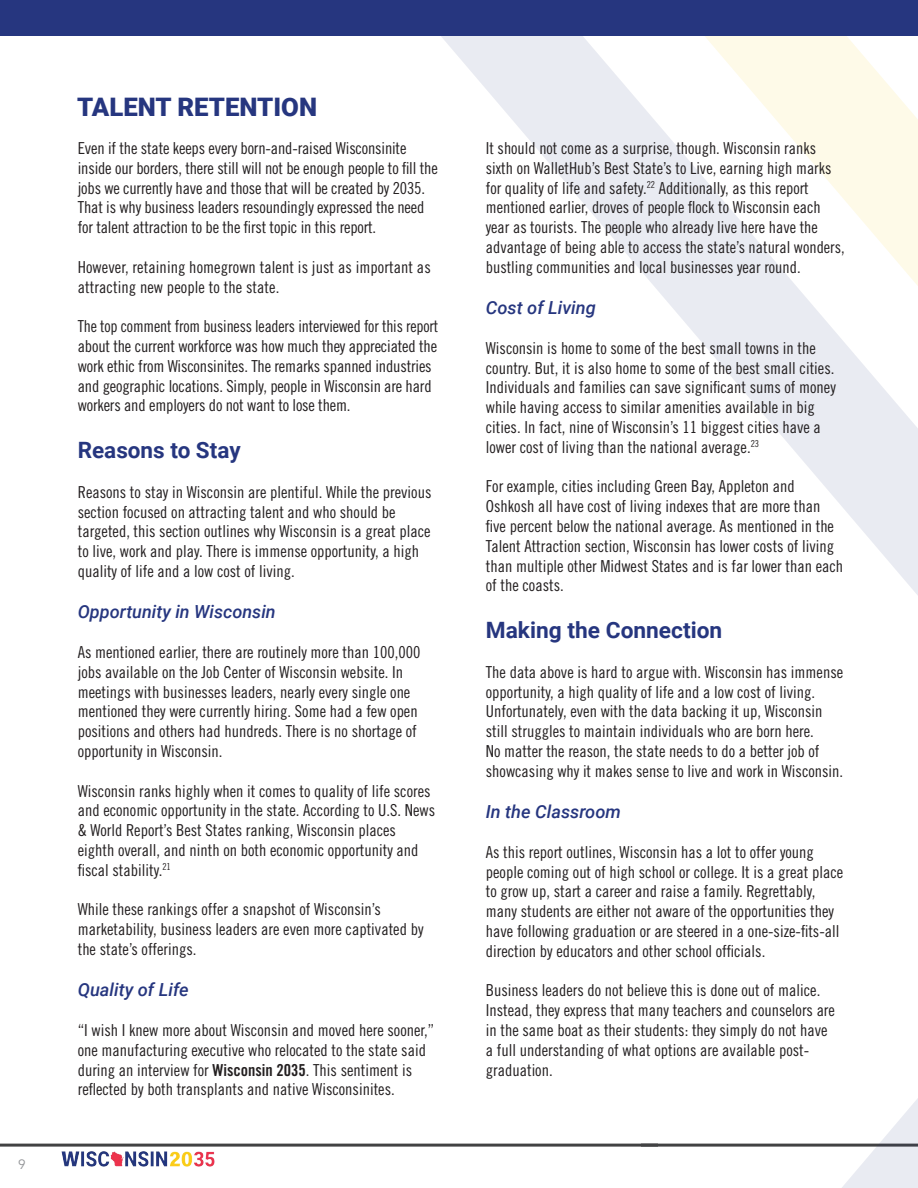
<style>
.page{position:relative;width:918px;height:1188px;background:#fff}
.page>*{position:absolute;margin:0;border:0;box-sizing:border-box;transform-origin:0 0}
.t1{font:900 25.5px "Roboto";color:#26367f}
.t2{font:700 22.5px "Roboto";color:#26367f}
.t3{font:italic 500 18px "Roboto";color:#26367f}
.t4{font:16.5px/19.8px "Trade Gothic LT Std Cn 18";color:#231f20}
.t5{font:13.5px "Avenir LT Std";color:#939598}
.s1{font-family:"Trade Gothic LT Std Bd Cn 20"}
</style>
<div class="page">
<hr style="left:642px;top:1144px;width:276px;height:3px;background:#414243">
<hr style="left:0;top:1144px;width:658px;height:3px;background:#414243">
<svg style="left:441px;top:36px;width:477px;height:559px"></svg>
<svg style="left:684px;top:1098px;width:234px;height:90px"></svg>
<img style="left:61px;top:1151px;width:154px;height:16px">
<div style="left:0;top:0;width:918px;height:36px;background:#26367f"></div>
<p class="t5" style="left:18px;top:1157px;width:9px">9</p>
<h1 class="t1" style="left:77px;top:89px;width:241px">TALENT RETENTION</h1>
<p class="t4" style="left:78px;top:138px;width:362px">Even if the state keeps every born-and-raised Wisconsinite inside our borders, there still will not be enough people to fill the jobs we currently have and those that will be created by 2035.<br>That is why business leaders resoundingly expressed the need for talent attraction to be the first topic in this report.</p>
<p class="t4" style="left:78px;top:257px;width:355px">However, retaining homegrown talent is just as important as attracting new people to the state.</p>
<p class="t4" style="left:78px;top:316px;width:362px">The top comment from business leaders interviewed for this report about the current workforce was how much they appreciated the work ethic from Wisconsinites. The remarks spanned industries and geographic locations. Simply, people in Wisconsin are hard workers and employers do not want to lose them.</p>
<h2 class="t2" style="left:78px;top:434px;width:164px">Reasons to Stay</h2>
<p class="t4" style="left:78px;top:482px;width:355px">Reasons to stay in Wisconsin are plentiful. While the previous section focused on attracting talent and who should be targeted, this section outlines why Wisconsin is a great place to live, work and play. There is immense opportunity, a high quality of life and a low cost of living.</p>
<p class="t3" style="left:78px;top:599px;width:199px">Opportunity in Wisconsin</p>
<p class="t4" style="left:78px;top:642px;width:344px">As mentioned earlier, there are routinely more than 100,000 jobs available on the Job Center of Wisconsin website. In meetings with businesses leaders, nearly every single one mentioned they were currently hiring. Some had a few open positions and others had hundreds. There is no shortage of opportunity in Wisconsin.</p>
<p class="t4" style="left:78px;top:781px;width:359px">Wisconsin ranks highly when it comes to quality of life scores and economic opportunity in the state. According to U.S. News &amp; World Report’s Best States ranking, Wisconsin places eighth overall, and ninth on both economic opportunity and fiscal stability.<sup>21</sup></p>
<p class="t4" style="left:78px;top:899px;width:347px">While these rankings offer a snapshot of Wisconsin’s marketability, business leaders are even more captivated by the state’s offerings.</p>
<p class="t3" style="left:78px;top:977px;width:112px">Quality of Life</p>
<p class="t4" style="left:78px;top:1020px;width:358px">“I wish I knew more about Wisconsin and moved here sooner,” one manufacturing executive who relocated to the state said during an interview for <span class="s1">Wisconsin 2035</span>. This sentiment is reflected by both transplants and native Wisconsinites.</p>
<p class="t4" style="left:486px;top:138px;width:360px">It should not come as a surprise, though. Wisconsin ranks sixth on WalletHub’s Best State’s to Live, earning high marks for quality of life and safety.<sup>22</sup> Additionally, as this report mentioned earlier, droves of people flock to Wisconsin each year as tourists. The people who already live here have the advantage of being able to access the state’s natural wonders, bustling communities and local businesses year round.</p>
<p class="t3" style="left:486px;top:295px;width:111px">Cost of Living</p>
<p class="t4" style="left:486px;top:338px;width:352px">Wisconsin is home to some of the best small towns in the country. But, it is also home to some of the best small cities.<br>Individuals and families can save significant sums of money while having access to similar amenities available in big cities. In fact, nine of Wisconsin’s 11 biggest cities have a lower cost of living than the national average.<sup>23</sup></p>
<p class="t4" style="left:486px;top:476px;width:359px">For example, cities including Green Bay, Appleton and Oshkosh all have cost of living indexes that are more than five percent below the national average. As mentioned in the Talent Attraction section, Wisconsin has lower costs of living than multiple other Midwest States and is far lower than each of the coasts.</p>
<h2 class="t2" style="left:486px;top:614px;width:238px">Making the Connection</h2>
<p class="t4" style="left:486px;top:662px;width:359px">The data above is hard to argue with. Wisconsin has immense opportunity, a high quality of life and a low cost of living.<br>Unfortunately, even with the data backing it up, Wisconsin still struggles to maintain individuals who are born here.<br>No matter the reason, the state needs to do a better job of showcasing why it makes sense to live and work in Wisconsin.</p>
<p class="t3" style="left:486px;top:799px;width:137px">In the Classroom</p>
<p class="t4" style="left:486px;top:842px;width:359px">As this report outlines, Wisconsin has a lot to offer young people coming out of high school or college. It is a great place to grow up, start a career and raise a family. Regrettably, many students are either not aware of the opportunities they have following graduation or are steered in a one-size-fits-all direction by educators and other school officials.</p>
<p class="t4" style="left:486px;top:980px;width:351px">Business leaders do not believe this is done out of malice.<br>Instead, they express that many teachers and counselors are in the same boat as their students: they simply do not have a full understanding of what options are available post&shy;graduation.</p>
</div>
